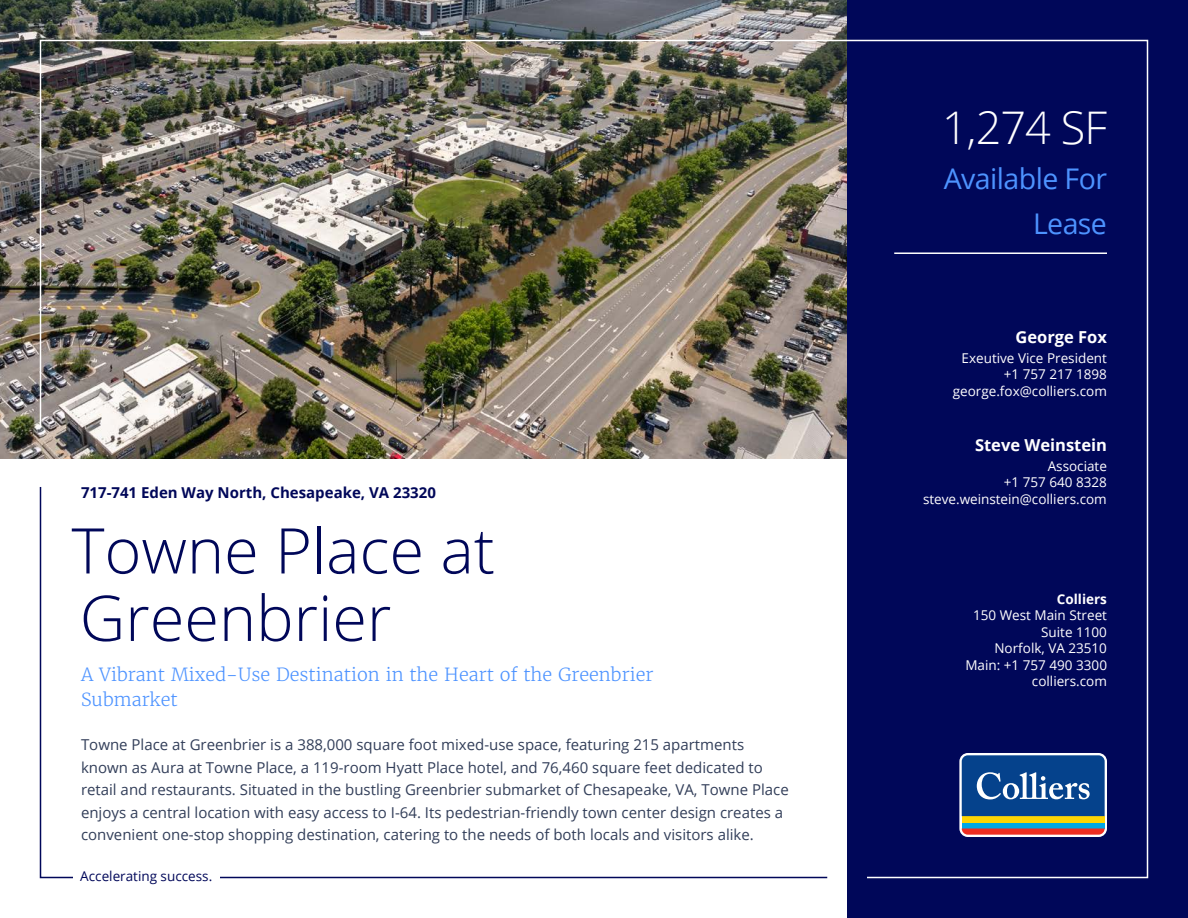
<style>
.page{position:relative;width:1188px;height:918px;background:#fff}
.page>*{position:absolute;margin:0;border:0;box-sizing:border-box;transform-origin:0 0}
.t1{font:300 63px/67.5px "Open Sans";color:#000759}
.t2{font:300 45px "Open Sans";color:#fff}
.t3{font:28.5px/45px "Open Sans";letter-spacing:-.02em;color:#4d93ff;text-align:right}
.Pull_Quote_or_Sentence_Highlight__Merriw{font:300 18px/25.5px "Merriweather";color:#4d93ff}
.t4{font:700 16.5px "Open Sans";color:#fff}
.Body_Text_-_Dark_Grey_CMYK{font:15px/22.5px "Open Sans";color:#323e59}
.Body_Text_-_Dark_Blue_CMYK{font:700 15px "Open Sans";color:#000759}
.Colliers_Address{font:13.5px/16.5px "Open Sans";color:#fff;text-align:right}
.Body_Text_-_White_CMYK{font:13.5px "Open Sans";color:#000759}
.Colliers_International{font:700 13.5px "Open Sans";color:#fff}
</style>
<div class="page">
<img style="left:0;top:0;width:847px;height:459px">
<div style="left:847px;top:0;width:341px;height:918px;background:#000759"></div>
<img style="left:39px;top:39px;width:1110px;height:840px">
<div style="left:73px;top:871px;width:146px;height:10px;background:#fff"></div>
<p class="Body_Text_-_Dark_Blue_CMYK" style="left:81px;top:482px;width:356px">717-741 Eden Way North, Chesapeake, VA 23320</p>
<p class="t1" style="left:71px;top:515px;width:425px">Towne Place at<br>Greenbrier</p>
<p class="Pull_Quote_or_Sentence_Highlight__Merriw" style="left:81px;top:662px;width:574px">A Vibrant Mixed-Use Destination in the Heart of the Greenbrier<br>Submarket</p>
<p class="Body_Text_-_Dark_Grey_CMYK" style="left:81px;top:733px;width:709px">Towne Place at Greenbrier is a 388,000 square foot mixed-use space, featuring 215 apartments known as Aura at Towne Place, a 119-room Hyatt Place hotel, and 76,460 square feet dedicated to retail and restaurants. Situated in the bustling Greenbrier submarket of Chesapeake, VA, Towne Place enjoys a central location with easy access to I-64. Its pedestrian-friendly town center design creates a convenient one-stop shopping destination, catering to the needs of both locals and visitors alike.</p>
<p class="Body_Text_-_White_CMYK" style="left:80px;top:867px;width:133px">Accelerating success.</p>
<p class="t2" style="left:942px;top:97px;width:166px">1,274 SF</p>
<p class="t3" style="left:944px;top:155px;width:165px">Available For<br>Lease</p>
<p class="t4" style="left:1015px;top:326px;width:93px">George Fox</p>
<p class="Colliers_Address" style="left:962px;top:349px;width:147px">Exeutive Vice President</p>
<p class="Colliers_Address" style="left:1004px;top:366px;width:105px">+1 757 217 1898</p>
<p class="Colliers_Address" style="left:953px;top:382px;width:156px">george.fox@colliers.com</p>
<p class="t4" style="left:975px;top:434px;width:133px">Steve Weinstein</p>
<p class="Colliers_Address" style="left:1048px;top:457px;width:61px">Associate</p>
<p class="Colliers_Address" style="left:1004px;top:474px;width:105px">+1 757 640 8328</p>
<p class="Colliers_Address" style="left:923px;top:490px;width:185px">steve.weinstein@colliers.com</p>
<p class="Colliers_International" style="left:1057px;top:590px;width:52px">Colliers</p>
<p class="Colliers_Address" style="left:973px;top:607px;width:135px">150 West Main Street</p>
<p class="Colliers_Address" style="left:1041px;top:623px;width:67px">Suite 1100</p>
<p class="Colliers_Address" style="left:965px;top:640px;width:143px">Norfolk, VA 23510<br>Main: +1 757 490 3300 colliers.com</p>
</div>
